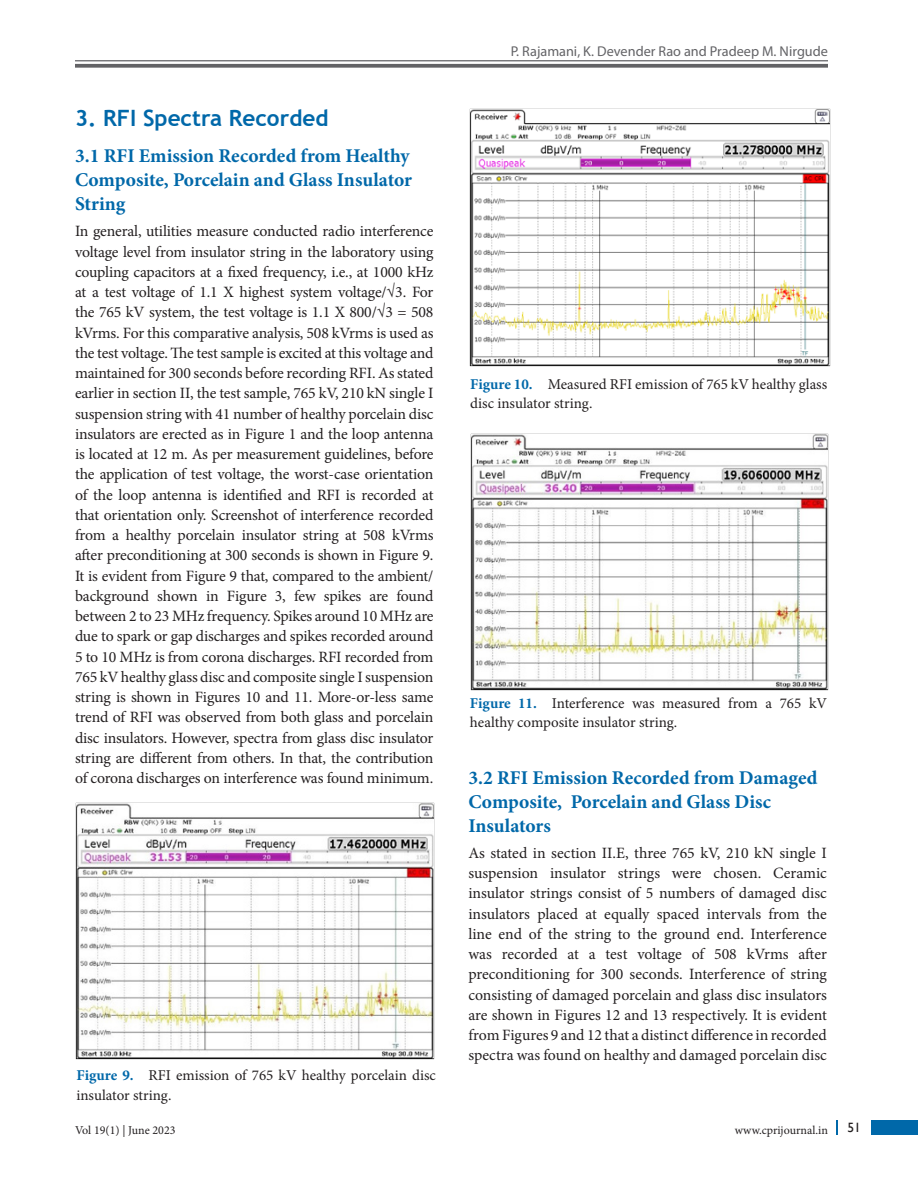
<style>
.page{position:relative;width:918px;height:1188px;background:#fff}
.page>*{position:absolute;margin:0;border:0;box-sizing:border-box;transform-origin:0 0}
.t1{font:700 22.5px "Trebuchet MS";color:#0068a9}
.t2{font:700 19.5px/24px "Minion Pro";color:#0068a9;text-align:justify}
.Text{font:15.75px/20.2px "Minion Pro";letter-spacing:-.01em;color:#231f20;text-align:justify}
.Fig_cap{font:15px/19.5px "Minion Pro";color:#231f20}
.t3{font:14.25px "Myriad Pro";color:#636366}
.t4{font:13.5px "Gill Sans";color:#231f20}
.t5{font:12px "Minion Pro";color:#231f20}
.s1{font-weight:700;color:#0068a9}
</style>
<div class="page">
<hr style="left:75px;top:60px;width:753px;height:1px;background:#636366">
<svg style="left:75px;top:64px;width:753px;height:4px;background:#707073"></svg>
<div style="left:872px;top:1120px;width:46px;height:15px;background:#0068a9"></div>
<svg style="left:836px;top:1120px;width:1px;height:15px"></svg>
<img style="left:76px;top:803px;width:359px;height:257px">
<img style="left:469px;top:109px;width:361px;height:258px">
<img style="left:470px;top:433px;width:358px;height:258px">
<h1 class="t1" style="left:75px;top:104px;width:255px">3. RFI Spectra Recorded</h1>
<h2 class="t2" style="left:75px;top:144px;width:339px">3.1 RFI Emission Recorded from Healthy Composite, Porcelain and Glass Insulator String</h2>
<p class="Text" style="left:75px;top:221px;width:360px">In general, utilities measure conducted radio interference voltage level from insulator string in the laboratory using coupling capacitors at a fixed frequency, i.e., at 1000 kHz at a test voltage of 1.1 X highest system voltage/√3. For the 765 kV system, the test voltage is 1.1 X 800/√3 = 508 kVrms. For this comparative analysis, 508 kVrms is used as the test voltage. The test sample is excited at this voltage and maintained for 300 seconds before recording RFI. As stated earlier in section II, the test sample, 765 kV, 210 kN single I suspension string with 41 number of healthy porcelain disc insulators are erected as in Figure 1 and the loop antenna is located at 12 m. As per measurement guidelines, before the application of test voltage, the worst-case orientation of the loop antenna is identified and RFI is recorded at that orientation only. Screenshot of interference recorded from a healthy porcelain insulator string at 508 kVrms after preconditioning at 300 seconds is shown in Figure 9.<br>It is evident from Figure 9 that, compared to the ambient/ background shown in Figure 3, few spikes are found between 2 to 23 MHz frequency. Spikes around 10 MHz are due to spark or gap discharges and spikes recorded around 5 to 10 MHz is from corona discharges. RFI recorded from 765 kV healthy glass disc and composite single I suspension string is shown in Figures 10 and 11. More-or-less same trend of RFI was observed from both glass and porcelain disc insulators. However, spectra from glass disc insulator string are different from others. In that, the contribution of corona discharges on interference was found minimum.</p>
<p class="Fig_cap" style="left:76px;top:1066px;width:361px"><span class="s1">Figure 9.</span> RFI emission of 765 kV healthy porcelain disc insulator string.</p>
<p class="t3" style="left:511px;top:42px;width:319px">P. Rajamani, K. Devender Rao and Pradeep M. Nirgude</p>
<p class="Fig_cap" style="left:470px;top:374px;width:358px"><span class="s1">Figure 10.</span> Measured RFI emission of 765 kV healthy glass disc insulator string.</p>
<p class="Fig_cap" style="left:470px;top:693px;width:359px"><span class="s1">Figure 11.</span> Interference was measured from a 765 kV healthy composite insulator string.</p>
<h2 class="t2" style="left:468px;top:765px;width:351px;text-align:left">3.2 RFI Emission Recorded from Damaged<br>Composite, Porcelain and Glass Disc<br>Insulators</h2>
<p class="Text" style="left:468px;top:843px;width:360px">As stated in section II.E, three 765 kV, 210 kN single I suspension insulator strings were chosen. Ceramic insulator strings consist of 5 numbers of damaged disc insulators placed at equally spaced intervals from the line end of the string to the ground end. Interference was recorded at a test voltage of 508 kVrms after preconditioning for 300 seconds. Interference of string consisting of damaged porcelain and glass disc insulators are shown in Figures 12 and 13 respectively. It is evident from Figures 9 and 12 that a distinct difference in recorded spectra was found on healthy and damaged porcelain disc</p>
<p class="t5" style="left:75px;top:1123px;width:102px">Vol 19(1) | June 2023</p>
<p class="t5" style="left:735px;top:1123px;width:95px">www.cprijournal.in</p>
<p class="t4" style="left:848px;top:1119px;width:15px">51</p>
</div>
